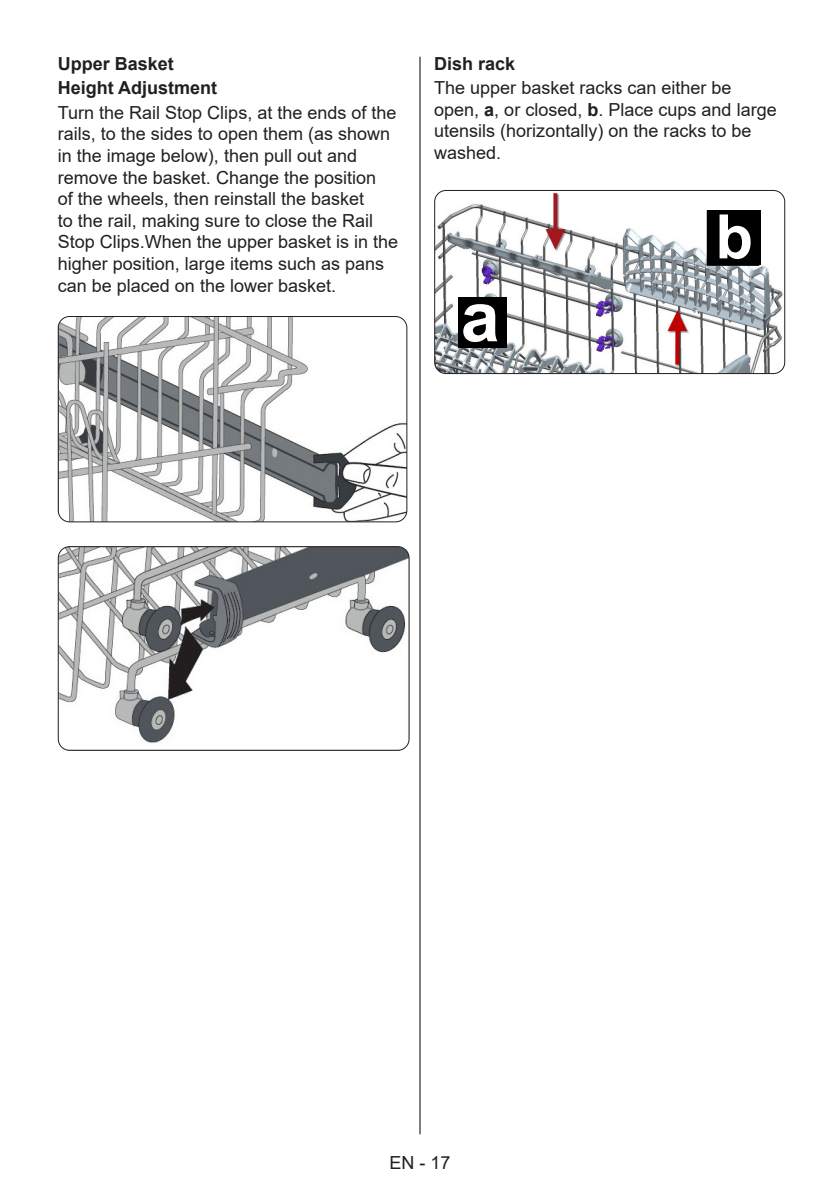
<style>
.page{position:relative;width:840px;height:1191px;background:#fff}
.page>*{position:absolute;margin:0;border:0;box-sizing:border-box;transform-origin:0 0}
.t1{font:700 70px "Arial";color:#fff}
.t2{font:700 61.2px "Arial";color:#fff}
.Paragraf_yazi{font:18px/21.6px "Arial";color:#231f20}
.Paragraf_yazi-2{font:700 18px "Arial";color:#231f20}
.s1{font-weight:700}
</style>
<div class="page">
<hr style="left:419px;top:57px;width:1px;height:1077px;background:#000">
<img style="left:58px;top:316px;width:348px;height:206px">
<div style="left:58px;top:316px;width:349px;height:206px;border:1px solid #231f20;border-radius:11px"></div>
<img style="left:58px;top:546px;width:351px;height:204px">
<div style="left:58px;top:546px;width:351px;height:205px;border:1px solid #231f20;border-radius:11px"></div>
<img style="left:434px;top:190px;width:350px;height:183px">
<div style="left:434px;top:190px;width:350px;height:184px;border:1px solid #231f20;border-radius:11px"></div>
<div style="left:457px;top:298px;width:49px;height:50px;background:#000"></div>
<div style="left:706px;top:210px;width:54px;height:55px;background:#000"></div>
<p class="Paragraf_yazi-2" style="left:58px;top:51px;width:118px">Upper Basket</p>
<p class="Paragraf_yazi-2" style="left:58px;top:75px;width:161px">Height Adjustment</p>
<p class="Paragraf_yazi" style="left:58px;top:101px;width:342px">Turn the Rail Stop Clips, at the ends of the rails, to the sides to open them (as shown in the image below), then pull out and remove the basket. Change the position<br>of the wheels, then reinstall the basket<br>to the rail, making sure to close the Rail Stop Clips.When the upper basket is in the higher position, large items such as pans can be placed on the lower basket.</p>
<p class="Paragraf_yazi-2" style="left:434px;top:51px;width:83px">Dish rack</p>
<p class="Paragraf_yazi" style="left:434px;top:77px;width:344px">The upper basket racks can either be open, <span class="s1">a</span>, or closed, <span class="s1">b</span>. Place cups and large utensils (horizontally) on the racks to be washed.</p>
<h1 class="t1" style="left:460px;top:267px;width:40px">a</h1>
<h2 class="t2" style="left:715px;top:194px;width:39px">b</h2>
<p class="Paragraf_yazi" style="left:389px;top:1152px;width:63px">EN - 17</p>
</div>
